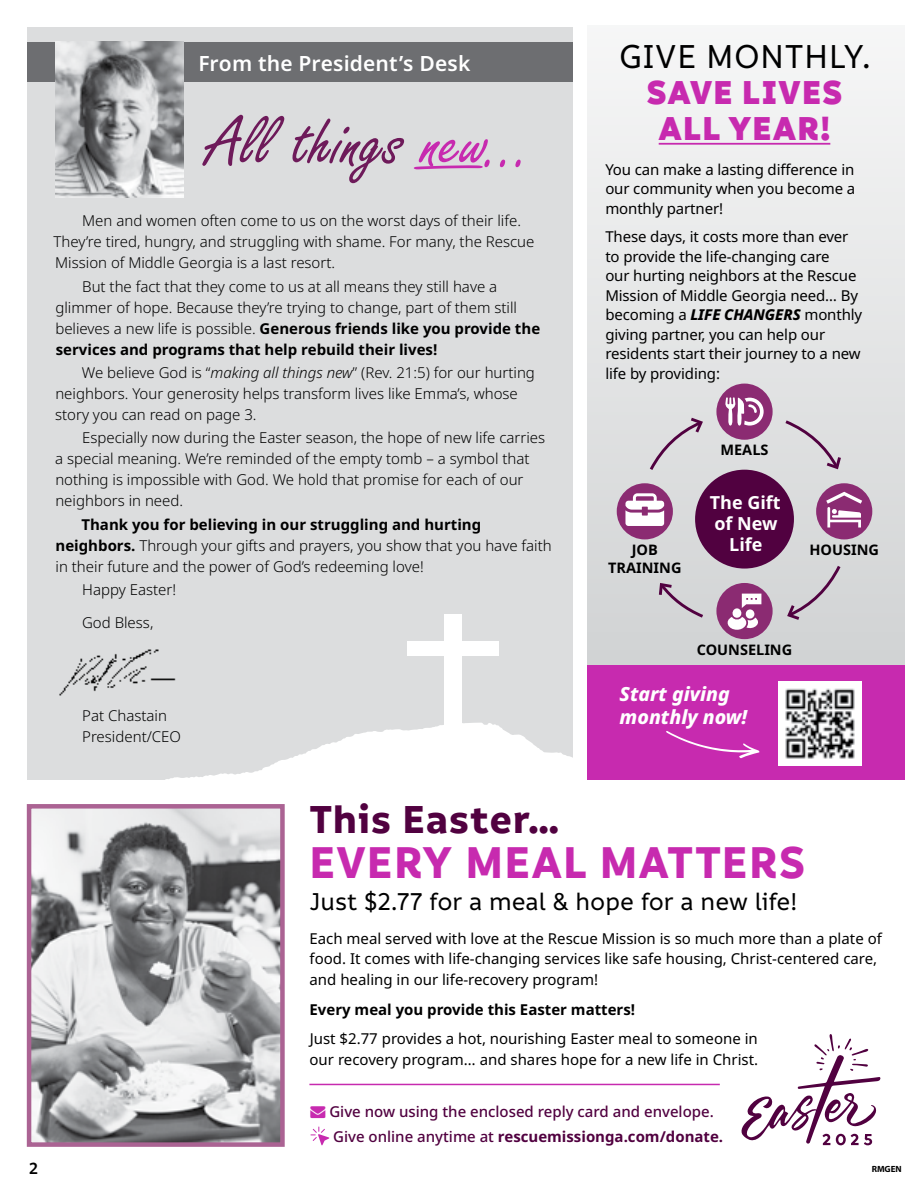
<style>
.page{position:relative;width:918px;height:1188px;background:#fff}
.page>*{position:absolute;margin:0;border:0;box-sizing:border-box;transform-origin:0 0}
.t1{font:75px "Freestyle Script";letter-spacing:-.005em;color:#6e1a5a}
.t2{font:700 48px "Informative";letter-spacing:.025em;color:#c72aaf}
.t3{font:700 42px "Informative";letter-spacing:.03em;color:#510140}
.t4{font:900 35.7px/36px "Informative";letter-spacing:.04em;color:#c72aaf;text-align:center}
.t5{font:500 35.7px "Informative";letter-spacing:.01em;color:#000}
.t6{font:500 26.25px "Informative";letter-spacing:-.005em;color:#000}
.t7{font:600 21px "Noto Sans";letter-spacing:.005em;color:#fff}
.t8{font:italic 800 19.5px/23.4px "Noto Sans";color:#fff}
.t9{font:700 18px/21px "Noto Sans";color:#fff;text-align:center}
.t10{font:600 18px "Freight Sans Pro";color:#000}
.t11{font:300 15px/21px "Noto Sans";color:#000}
.t12{font:15px/19.5px "Noto Sans";letter-spacing:-.01em;color:#000}
.t13{font:500 15px/25.5px "Noto Sans";color:#510140}
.t14{font:700 15px "Noto Sans";color:#000}
.t15{font:700 14.55px/18.1px "Noto Sans";color:#000;text-align:center}
.t16{font:700 9px "Myriad Pro";color:#000}
.s1{color:#c72aaf}
.s2{font-weight:700}
.s3{font-style:italic}
.s4{font-weight:800;font-style:italic}
</style>
<div class="page">
<div style="left:27px;top:27px;width:546px;height:753px;background:#dcddde"></div>
<svg style="left:165px;top:722px;width:408px;height:58px"></svg>
<div style="left:27px;top:42px;width:546px;height:39px;background:#6d6e71"></div>
<svg style="left:414px;top:165px;width:69px;height:4px"></svg>
<svg style="left:310px;top:1127px;width:19px;height:18px"></svg>
<img style="left:32px;top:809px;width:248px;height:333px">
<div style="left:27px;top:804px;width:258px;height:343px;border:4px solid #ab6393"></div>
<svg style="left:741px;top:1034px;width:140px;height:111px"></svg>
<hr style="left:309px;top:1084px;width:411px;height:1px;background:#c72aaf">
<div style="left:444px;top:615px;width:18px;height:120px;background:#fff"></div>
<div style="left:407px;top:641px;width:92px;height:15px;background:#fff"></div>
<svg style="left:587px;top:58px;width:317px;height:607px;fill:#e5e6e7"></svg>
<div style="left:587px;top:665px;width:317px;height:115px;background:#c72aaf"></div>
<hr style="left:659px;top:143px;width:171px;height:2px;background:#c72aaf">
<img style="left:778px;top:682px;width:84px;height:83px">
<svg style="left:666px;top:731px;width:94px;height:28px"></svg>
<div style="left:695px;top:470px;width:99px;height:99px;background:#510140;border-radius:50%"></div>
<div style="left:816px;top:483px;width:56px;height:56px;background:#8b2b72;border-radius:50%"></div>
<svg style="left:826px;top:492px;width:36px;height:35px"></svg>
<div style="left:716px;top:384px;width:57px;height:56px;background:#8b2b72;border-radius:50%"></div>
<svg style="left:725px;top:397px;width:39px;height:29px"></svg>
<div style="left:716px;top:583px;width:57px;height:56px;background:#8b2b72;border-radius:50%"></div>
<svg style="left:727px;top:594px;width:35px;height:36px"></svg>
<div style="left:617px;top:483px;width:56px;height:56px;background:#8b2b72;border-radius:50%"></div>
<svg style="left:625px;top:493px;width:39px;height:33px"></svg>
<svg style="left:782px;top:418px;width:61px;height:53px;background:#d2cdd3"></svg>
<svg style="left:647px;top:415px;width:58px;height:58px;background:#d2ced3"></svg>
<svg style="left:785px;top:563px;width:58px;height:59px;background:#cac6cc"></svg>
<svg style="left:657px;top:581px;width:49px;height:39px;background:#c6bfc6"></svg>
<img style="left:59px;top:649px;width:117px;height:47px">
<img style="left:55px;top:42px;width:128px;height:155px">
<h3 class="t7" style="left:198px;top:51px;width:273px">From the President’s Desk</h3>
<h1 class="t1" style="left:207px;top:101px;width:327px">All things <span class="s1">new…</span></h1>
<p class="t11" style="left:54px;top:211px;width:482px;text-indent:29px">Men and women often come to us on the worst days of their life.<br>They’re tired, hungry, and struggling with shame. For many, the Rescue<br>Mission of Middle Georgia is a last resort.</p>
<p class="t11" style="left:55px;top:276px;width:486px;text-indent:27px">But the fact that they come to us at all means they still have a glimmer of hope. Because they’re trying to change, part of them still believes a new life is possible. <span class="s2">Generous friends like you provide the services and programs that help rebuild their lives!</span></p>
<p class="t11" style="left:55px;top:362px;width:481px;text-indent:27px">We believe God is “<span class="s3">making all things new</span>” (Rev. 21:5) for our hurting neighbors. Your generosity helps transform lives like Emma’s, whose story you can read on page 3.</p>
<p class="t11" style="left:55px;top:428px;width:492px;text-indent:27px">Especially now during the Easter season, the hope of new life carries a special meaning. We’re reminded of the empty tomb – a symbol that nothing is impossible with God. We hold that promise for each of our neighbors in need.</p>
<p class="t11" style="left:56px;top:514px;width:498px;text-indent:26px"><span class="s2">Thank you for believing in our struggling and hurting neighbors.</span> Through your gifts and prayers, you show that you have faith in their future and the power of God’s redeeming love!</p>
<p class="t11" style="left:82px;top:574px;width:95px;line-height:32.4px">Happy Easter!<br>God Bless,</p>
<p class="t11" style="left:82px;top:706px;width:100px">Pat Chastain<br>President/CEO</p>
<h3 class="t5" style="left:619px;top:38px;width:253px">GIVE MONTHLY.</h3>
<h3 class="t4" style="left:647px;top:76px;width:197px">SAVE LIVES<br>ALL YEAR!</h3>
<p class="t12" style="left:605px;top:160px;width:251px;text-align:justify">You can make a lasting difference in our community when you become a monthly partner!</p>
<p class="t12" style="left:605px;top:227px;width:258px">These days, it costs more than ever to provide the life-changing care<br>our hurting neighbors at the Rescue<br>Mission of Middle Georgia need… By becoming a <span class="s4">LIFE CHANGERS</span> monthly giving partner, you can help our residents start their journey to a new life by providing:</p>
<p class="t15" style="left:608px;top:541px;width:75px">JOB<br>TRAINING</p>
<p class="t15" style="left:721px;top:441px;width:50px">MEALS</p>
<p class="t9" style="left:710px;top:492px;width:72px">The Gift of New<br>Life</p>
<p class="t15" style="left:809px;top:541px;width:71px">HOUSING</p>
<p class="t15" style="left:697px;top:641px;width:97px">COUNSELING</p>
<h3 class="t8" style="left:620px;top:683px;width:129px">Start giving monthly now!</h3>
<p class="t10" style="left:29px;top:1156px;width:10px">2</p>
<h3 class="t3" style="left:309px;top:795px;width:252px">This Easter…</h3>
<h2 class="t2" style="left:309px;top:835px;width:497px">EVERY MEAL MATTERS</h2>
<h3 class="t6" style="left:309px;top:888px;width:489px">Just $2.77 for a meal &amp; hope for a new life!</h3>
<p class="t12" style="left:309px;top:928px;width:574px;line-height:20.7px">Each meal served with love at the Rescue Mission is so much more than a plate of food. It comes with life-changing services like safe housing, Christ-centered care, and healing in our life-recovery program!</p>
<p class="t14" style="left:310px;top:1001px;width:327px">Every meal you provide this Easter matters!</p>
<p class="t12" style="left:310px;top:1029px;width:450px;line-height:20.7px">Just $2.77 provides a hot, nourishing Easter meal to someone in our recovery program… and shares hope for a new life in Christ.</p>
<p class="t13" style="left:333px;top:1099px;width:392px;text-indent:-23px"><span class="s1">→</span> Give now using the enclosed reply card and envelope.<br>Give online anytime at <span class="s2">rescuemissionga.com/donate.</span></p>
<p class="t16" style="left:872px;top:1163px;width:32px">RMGEN</p>
</div>
